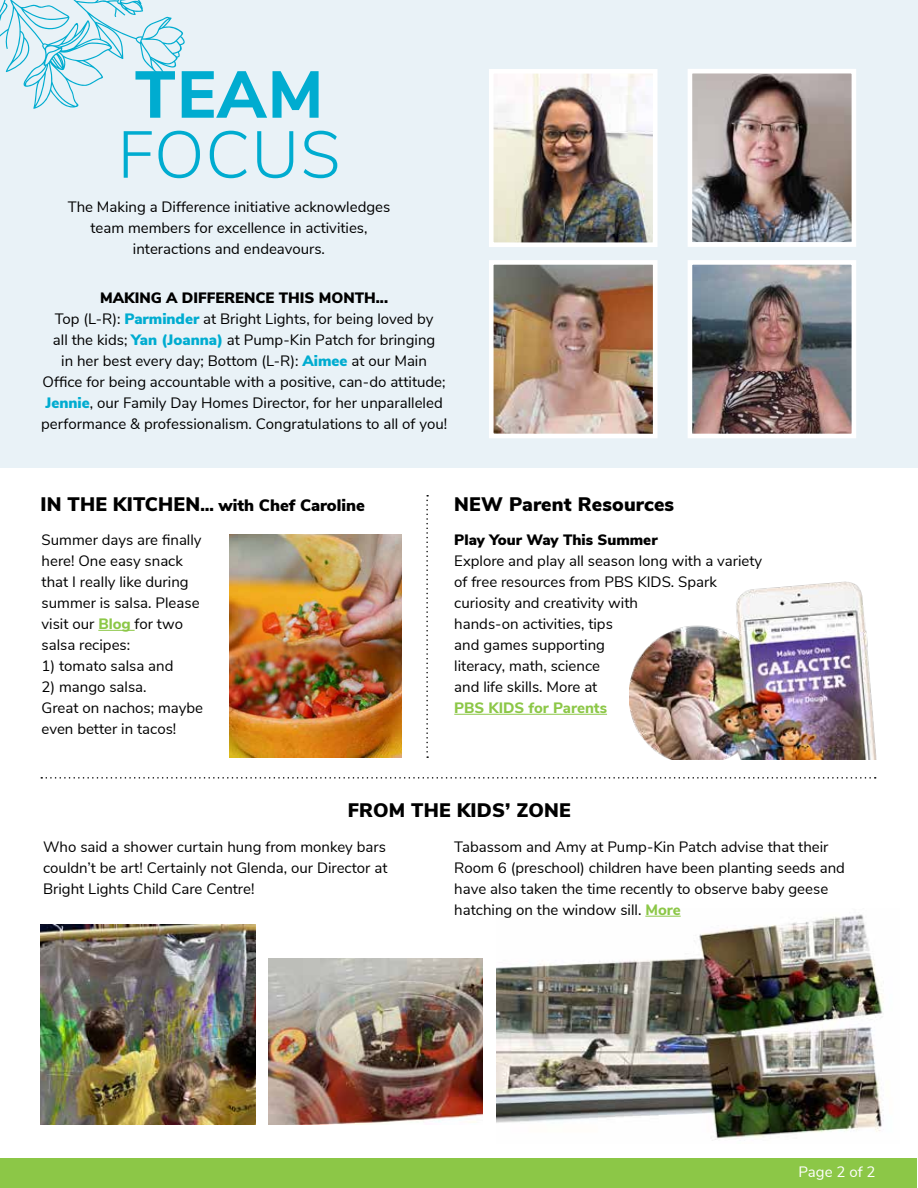
<style>
.page{position:relative;width:918px;height:1188px;background:#fff}
.page>*{position:absolute;margin:0;border:0;box-sizing:border-box;transform-origin:0 0}
.t1{font:300 66px "Nunito Sans";letter-spacing:.02em;color:#00acd0}
.t2{font:800 66px "Nunito Sans";color:#00acd0}
.t3{font:900 19.5px "Nunito Sans";letter-spacing:.01em;color:#000}
.t4{font:900 16.5px "Nunito Sans";color:#000}
.t5{font:15px/21px "Nunito Sans";color:#000}
.t6{font:900 15px "Nunito Sans";color:#000}
.t7{font:800 15px "Nunito Sans";color:#8cc747}
.t8{font:15px "Nunito Sans";color:#fff}
.s1{font-weight:900}
.s2{font-weight:900;color:#00acd0}
.s3{font-size:19.5px}
.s4{font-weight:800;color:#8cc747}
</style>
<div class="page">
<div style="left:1px;top:1159px;width:916px;height:29px;background:#8cc747"></div>
<svg style="left:426px;top:495px;width:2px;height:263px"></svg>
<svg style="left:41px;top:777px;width:835px;height:2px"></svg>
<img style="left:496px;top:914px;width:388px;height:226px">
<div style="left:0;top:0;width:918px;height:467px;background:#e9f2f7"></div>
<hr style="left:454px;top:714px;width:153px;height:1px;background:#8cc747">
<img style="left:495px;top:266px;width:157px;height:166px">
<div style="left:489px;top:260px;width:169px;height:178px;border:5px solid #fff"></div>
<img style="left:495px;top:75px;width:157px;height:166px">
<div style="left:489px;top:69px;width:169px;height:178px;border:5px solid #fff"></div>
<img style="left:694px;top:75px;width:156px;height:166px">
<div style="left:688px;top:69px;width:168px;height:178px;border:5px solid #fff"></div>
<img style="left:694px;top:266px;width:156px;height:166px">
<div style="left:688px;top:260px;width:168px;height:178px;border:5px solid #fff"></div>
<img style="left:629px;top:581px;width:248px;height:178px">
<img style="left:229px;top:535px;width:172px;height:222px">
<img style="left:40px;top:925px;width:216px;height:200px">
<svg style="left:0;top:0;width:185px;height:109px"></svg>
<hr style="left:645px;top:916px;width:36px;height:1px;background:#8cc747">
<img style="left:269px;top:958px;width:214px;height:167px">
<hr style="left:98px;top:630px;width:37px;height:1px;background:#8cc747">
<h1 class="t2" style="left:135px;top:46px;width:190px">TEAM</h1>
<h1 class="t1" style="left:118px;top:107px;width:224px">FOCUS</h1>
<p class="t5" style="left:68px;top:196px;width:324px;text-align:center">The Making a Difference initiative acknowledges team members for excellence in activities, interactions and endeavours.</p>
<p class="t5" style="left:41px;top:286px;width:408px;text-align:center"><span class="s1">MAKING A DIFFERENCE THIS MONTH...<br></span>Top (L-R): <span class="s2">Parminder</span> at Bright Lights, for being loved by<br>all the kids; <span class="s2">Yan (Joanna)</span> at Pump-Kin Patch for bringing<br>in her best every day; Bottom (L-R): <span class="s2">Aimee</span> at our Main Office for being accountable with a positive, can-do attitude; <span class="s2">Jennie</span>, our Family Day Homes Director, for her unparalleled performance &amp; professionalism. Congratulations to all of you!</p>
<p class="t4" style="left:40px;top:493px;width:326px"><span class="s3">IN THE KITCHEN</span>… with Chef Caroline</p>
<p class="t5" style="left:42px;top:529px;width:162px">Summer days are finally here! One easy snack that I really like during summer is salsa. Please visit our <span class="s4">Blog</span> for two salsa recipes:</p>
<p class="t5" style="left:42px;top:655px;width:133px">1) tomato salsa and</p>
<p class="t5" style="left:42px;top:676px;width:163px">2) mango salsa.<br>Great on nachos; maybe even better in tacos!</p>
<h2 class="t3" style="left:454px;top:490px;width:221px">NEW Parent Resources</h2>
<p class="t6" style="left:454px;top:529px;width:205px">Play Your Way This Summer</p>
<p class="t5" style="left:454px;top:550px;width:309px">Explore and play all season long with a variety of free resources from PBS KIDS. Spark curiosity and creativity with<br>hands-on activities, tips<br>and games supporting<br>literacy, math, science<br>and life skills. More at</p>
<p class="t7" style="left:454px;top:697px;width:154px">PBS KIDS for Parents</p>
<h2 class="t3" style="left:348px;top:796px;width:224px">FROM THE KIDS’ ZONE</h2>
<p class="t5" style="left:43px;top:835px;width:346px;text-align:justify">Who said a shower curtain hung from monkey bars couldn’t be art! Certainly not Glenda, our Director at Bright Lights Child Care Centre!</p>
<p class="t5" style="left:454px;top:835px;width:392px">Tabassom and Amy at Pump-Kin Patch advise that their Room 6 (preschool) children have been planting seeds and have also taken the time recently to observe baby geese hatching on the window sill. <span class="s4">More</span></p>
<p class="t8" style="left:798px;top:1161px;width:78px">Page 2 of 2</p>
</div>
